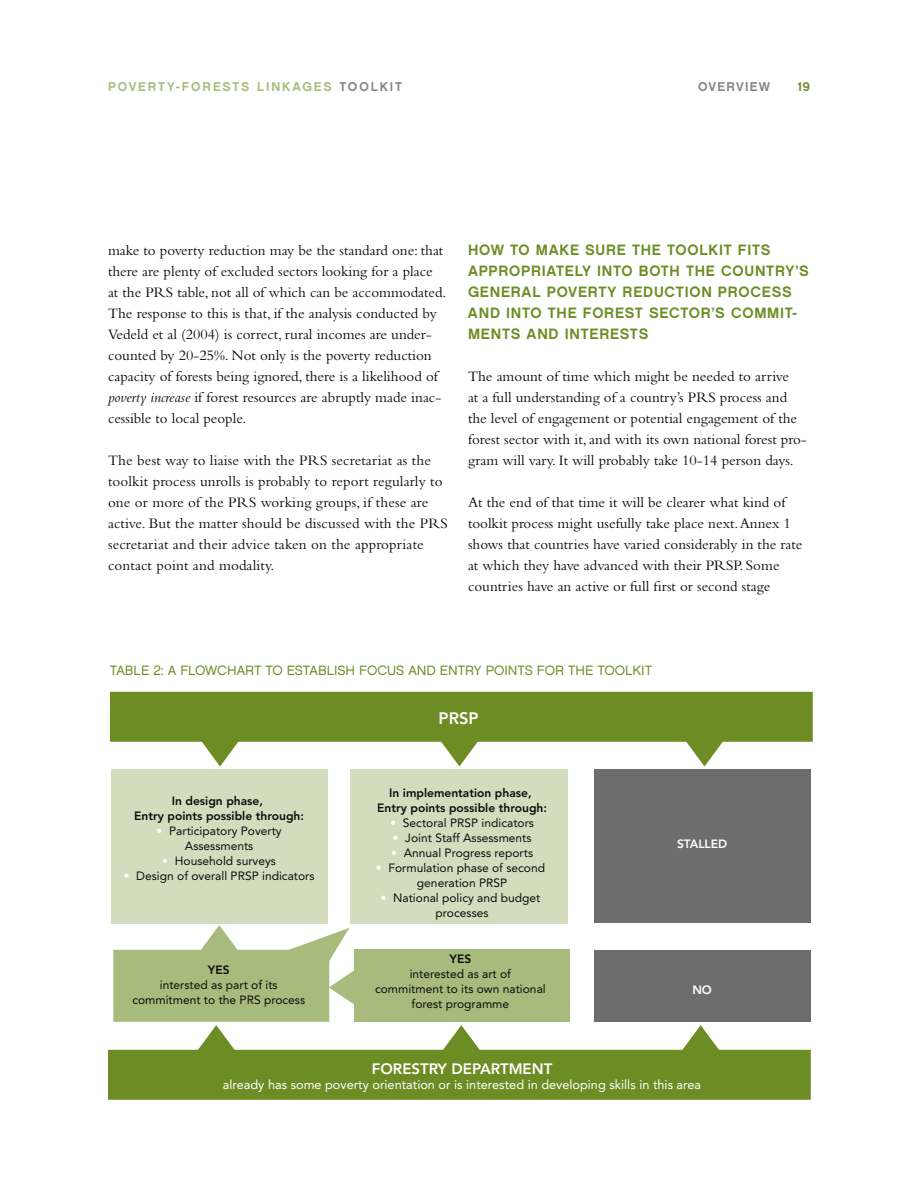
<style>
.page{position:relative;width:918px;height:1188px;background:#fff}
.page>*{position:absolute;margin:0;border:0;box-sizing:border-box;transform-origin:0 0}
.t1{font:800 16.5px "Avenir";color:#fff}
.t2{font:15px/21px "Bembo";color:#0d0c0d}
.t3{font:15px/21px "Chalet New York Nineteen Sixty";letter-spacing:.05em;color:#6d8d24}
.t4{font:800 15px "Avenir";color:#fff}
.t5{font:13.5px "Chalet London Nineteen Sixty";color:#6d8d24}
.t6{font:12.75px "Avenir";color:#fff}
.t7{font:12.75px "Chalet New York Nineteen Sixty";letter-spacing:.15em;color:#a7bb7c}
.t8{font:12.75px "Chalet New York Nineteen Sixty";letter-spacing:.1em;color:#868586}
.t9{font:12.75px "Chalet New York Nineteen Sixty";color:#6d8d24}
.t10{font:12px/15px "Avenir";color:#0d0c0d;text-align:center}
.t11{font:800 12px/15px "Avenir";color:#0d0c0d;text-align:center}
.t12{font:800 12px "Avenir";color:#fff}
.s1{font-style:italic}
.s2{color:#fff}
</style>
<div class="page">
<div style="left:111px;top:769px;width:217px;height:155px;background:#d3ddbd"></div>
<div style="left:351px;top:769px;width:217px;height:155px;background:#d3ddbd"></div>
<div style="left:594px;top:769px;width:217px;height:154px;background:#6e6d6e"></div>
<div style="left:354px;top:950px;width:216px;height:72px;background:#a7bb7c"></div>
<svg style="left:110px;top:692px;width:703px;height:74px;fill:#6d8d24"></svg>
<svg style="left:108px;top:1025px;width:703px;height:75px;fill:#6d8d24"></svg>
<div style="left:594px;top:950px;width:217px;height:72px;background:#6e6d6e"></div>
<svg style="left:113px;top:925px;width:243px;height:97px"></svg>
<p class="t7" style="left:108px;top:79px;width:21px">POVERTY</p>
<p class="t7" style="left:176px;top:79px;width:17px">-FORESTS</p>
<p class="t7" style="left:257px;top:79px;width:67px">LIN KAGES</p>
<p class="t8" style="left:340px;top:79px;width:11px">TOOL</p>
<p class="t8" style="left:380px;top:79px;width:23px">KIT</p>
<p class="t8" style="left:698px;top:79px;width:73px">OVERVIEW</p>
<p class="t9" style="left:797px;top:79px;width:14px">19</p>
<p class="t2" style="left:108px;top:239px;width:340px">make to poverty reduction may be the standard one: that there are plenty of excluded sectors looking for a place at the PRS table, not all of which can be accommodated.<br>The response to this is that, if the analysis conducted by Vedeld et al (2004) is correct, rural incomes are under&shy;counted by 20-25%. Not only is the poverty reduction capacity of forests being ignored, there is a likelihood of <span class="s1">poverty increase</span> if forest resources are abruptly made inac&shy;cessible to local people.</p>
<p class="t2" style="left:108px;top:449px;width:341px">The best way to liaise with the PRS secretariat as the toolkit process unrolls is probably to report regularly to one or more of the PRS working groups, if these are active. But the matter should be discussed with the PRS secretariat and their advice taken on the appropriate contact point and modality.</p>
<p class="t3" style="left:468px;top:239px;width:342px">HOW TO MAKE SURE THE TOOLKIT FITS<br>APPROPRIATELY INTO BOTH THE COUNTRY’S<br>GENERAL POVERTY REDUCTION PROCESS<br>AND INTO THE FOREST SECTOR’S COMMIT-<br>MENTS AND INTERESTS</p>
<p class="t2" style="left:468px;top:365px;width:340px">The amount of time which might be needed to arrive<br>at a full understanding of a country’s PRS process and the level of engagement or potential engagement of the forest sector with it, and with its own national forest pro&shy;gram will vary. It will probably take 10-14 person days.</p>
<p class="t2" style="left:468px;top:491px;width:336px">At the end of that time it will be clearer what kind of toolkit process might usefully take place next. Annex 1 shows that countries have varied considerably in the rate at which they have advanced with their PRSP. Some countries have an active or full first or second stage</p>
<p class="t5" style="left:110px;top:662px;width:544px">TABLE 2: A FLOWCHART TO ESTABLISH FOCUS AND ENTRY POINTS FOR THE TOOLKIT</p>
<p class="t11" style="left:134px;top:793px;width:171px">In design phase,<br>Entry points possible through:</p>
<p class="t10" style="left:157px;top:823px;width:127px"><span class="s2">•</span> Participatory Poverty<br>Assessments</p>
<p class="t10" style="left:162px;top:853px;width:115px"><span class="s2">•</span> Household surveys</p>
<p class="t10" style="left:124px;top:868px;width:192px"><span class="s2">•</span> Design of overall PRSP indicators</p>
<p class="t11" style="left:208px;top:962px;width:23px">YES</p>
<p class="t10" style="left:132px;top:977px;width:174px">intersted as part of its commitment to the PRS process</p>
<p class="t1" style="left:439px;top:708px;width:42px">PRSP</p>
<p class="t11" style="left:377px;top:785px;width:171px">In implementation phase,<br>Entry points possible through:</p>
<p class="t10" style="left:390px;top:815px;width:145px"><span class="s2">•</span> Sectoral PRSP indicators</p>
<p class="t10" style="left:393px;top:830px;width:140px"><span class="s2">•</span> Joint Staff Assessments</p>
<p class="t10" style="left:391px;top:845px;width:144px"><span class="s2">•</span> Annual Progress reports</p>
<p class="t10" style="left:376px;top:860px;width:171px"><span class="s2">•</span> Formulation phase of second generation PRSP</p>
<p class="t10" style="left:381px;top:890px;width:161px"><span class="s2">•</span> National policy and budget processes</p>
<p class="t11" style="left:450px;top:951px;width:23px">YES</p>
<p class="t10" style="left:375px;top:966px;width:172px">interested as art of commitment to its own national forest programme</p>
<p class="t12" style="left:677px;top:837px;width:52px">STALLED</p>
<p class="t12" style="left:692px;top:983px;width:21px">NO</p>
<p class="t4" style="left:372px;top:1060px;width:182px">FORESTRY DEPARTMENT</p>
<p class="t6" style="left:223px;top:1077px;width:480px">already has some poverty orientation or is interested in developing skills in this area</p>
</div>
